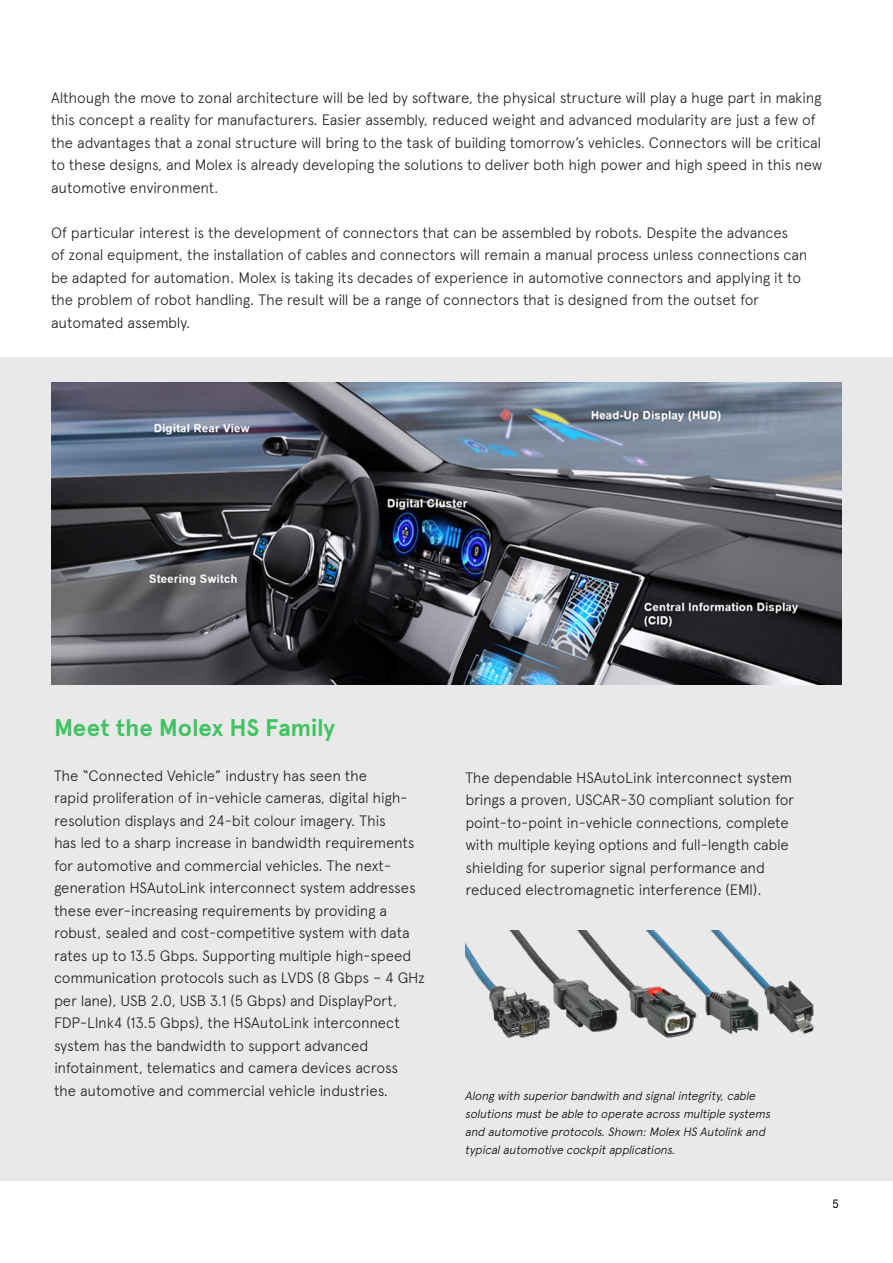
<style>
.page{position:relative;width:893px;height:1263px;background:#fff}
.page>*{position:absolute;margin:0;border:0;box-sizing:border-box;transform-origin:0 0}
.Body_Main_Text{font:700 24px "Apercu Avnet";letter-spacing:-.005em;color:#41c363}
.Body_Main_Text-2{font:300 15px/22.5px "Apercu Avnet";letter-spacing:-.015em;color:#231f20}
.Body_Main_Text-3{font:italic 300 12px/18px "Apercu Avnet";color:#040503}
.t1{font:12px "Apercu Avnet";color:#000}
</style>
<div class="page">
<div style="left:0;top:357px;width:893px;height:823px;background:#e9e9e9"></div>
<img style="left:51px;top:383px;width:791px;height:301px">
<img style="left:465px;top:930px;width:349px;height:108px">
<p class="Body_Main_Text-2" style="left:51px;top:85px;width:773px">Although the move to zonal architecture will be led by software, the physical structure will play a huge part in making this concept a reality for manufacturers. Easier assembly, reduced weight and advanced modularity are just a few of the advantages that a zonal structure will bring to the task of building tomorrow’s vehicles. Connectors will be critical to these designs, and Molex is already developing the solutions to deliver both high power and high speed in this new automotive environment.</p>
<p class="Body_Main_Text-2" style="left:51px;top:220px;width:758px">Of particular interest is the development of connectors that can be assembled by robots. Despite the advances<br>of zonal equipment, the installation of cables and connectors will remain a manual process unless connections can be adapted for automation. Molex is taking its decades of experience in automotive connectors and applying it to the problem of robot handling. The result will be a range of connectors that is designed from the outset for automated assembly.</p>
<p class="Body_Main_Text" style="left:54px;top:709px;width:283px">Meet the Molex HS Family</p>
<p class="Body_Main_Text-2" style="left:54px;top:763px;width:373px">The “Connected Vehicle” industry has seen the<br>rapid proliferation of in-vehicle cameras, digital high&shy;resolution displays and 24-bit colour imagery. This<br>has led to a sharp increase in bandwidth requirements for automotive and commercial vehicles. The next&shy;generation HSAutoLink interconnect system addresses these ever-increasing requirements by providing a robust, sealed and cost-competitive system with data rates up to 13.5 Gbps. Supporting multiple high-speed communication protocols such as LVDS (8 Gbps – 4 GHz per lane), USB 2.0, USB 3.1 (5 Gbps) and DisplayPort, FDP-LInk4 (13.5 Gbps), the HSAutoLink interconnect system has the bandwidth to support advanced infotainment, telematics and camera devices across<br>the automotive and commercial vehicle industries.</p>
<p class="Body_Main_Text-2" style="left:465px;top:765px;width:330px">The dependable HSAutoLink interconnect system brings a proven, USCAR-30 compliant solution for point-to-point in-vehicle connections, complete with multiple keying options and full-length cable shielding for superior signal performance and reduced electromagnetic interference (EMI).</p>
<p class="Body_Main_Text-3" style="left:465px;top:1086px;width:310px">Along with superiorbandwith and signalintegrity,cable solutionsmustbe able to operate acrossmultiple systems and automotive protocols.Shown:MolexHS Autolink and typicalautomotive cockpitapplications.</p>
<p class="t1" style="left:832px;top:1194px;width:8px">5</p>
</div>
